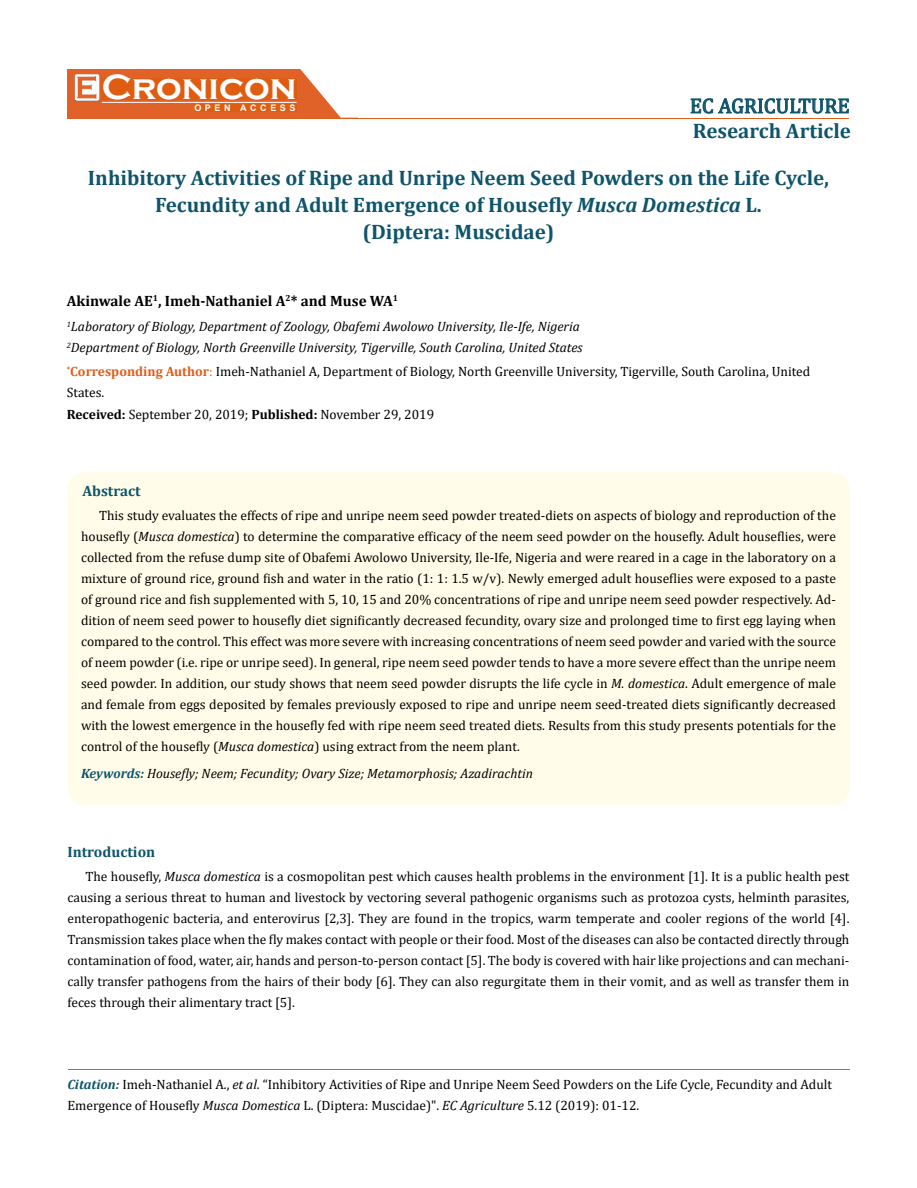
<style>
.page{position:relative;width:917px;height:1188px;background:#fff}
.page>*{position:absolute;margin:0;border:0;box-sizing:border-box;transform-origin:0 0}
.t1{font:700 36px "Copperplate Gothic";color:#fff}
.t2{font:700 21px/27px "Cambria";color:#0e546a;text-align:center}
.t3{font:21px "Cambria";color:#0e546a}
.t4{font:700 15px "Cambria";color:#000}
.t5{font:700 15px "Cambria";color:#0e546a}
.t6{font:13.5px/21px "Cambria";color:#000}
.t7{font:italic 13.5px/21px "Cambria";color:#000}
.t8{font:700 9px "Arial";letter-spacing:.4em;color:#fff}
.s1{font-style:italic}
.s2{font-weight:700;color:#e05d1a}
.s3{color:#e05d1a}
.s4{font-weight:700}
.s5{font-weight:700;color:#0e546a}
.s6{font-weight:700;font-style:italic;color:#0e546a}
</style>
<div class="page">
<div style="left:67px;top:70px;width:290px;height:49px;background:#e06228"></div>
<svg style="left:300px;top:69px;width:58px;height:49px"></svg>
<svg style="left:75px;top:100px;width:24px;height:1px"></svg>
<div style="left:102px;top:79px;width:195px;height:21px;background:#df5d11"></div>
<div style="left:194px;top:105px;width:103px;height:7px;background:#df5d11"></div>
<svg style="left:690px;top:98px;width:159px;height:16px"></svg>
<hr style="left:102px;top:102px;width:194px;height:1px;background:#fff">
<hr style="left:279px;top:118px;width:569px;height:1px;background:#e05d1a">
<hr style="left:68px;top:1070px;width:781px;height:1px;background:#e05d1a">
<div style="left:68px;top:472px;width:781px;height:333px;background:#fffde9;border-radius:18px"></div>
<img style="left:75px;top:74px;width:24px;height:26px">
<h1 class="t1" style="left:102px;top:68px;width:196px">Cronicon</h1>
<p class="t8" style="left:194px;top:102px;width:103px">OPEN ACCESS</p>
<h2 class="t3" style="left:689px;top:93px;width:161px">EC AGRICULTURE</h2>
<h2 class="t2" style="left:692px;top:116px;width:160px">Research Article</h2>
<h2 class="t2" style="left:88px;top:164px;width:742px">Inhibitory Activities of Ripe and Unripe Neem Seed Powders on the Life Cycle,<br>Fecundity and Adult Emergence of Housefly <span class="s1">Musca Domestica</span> L.<br>(Diptera: Muscidae)</h2>
<p class="t4" style="left:67px;top:290px;width:333px">Akinwale AE<sup>1</sup>, Imeh-Nathaniel A<sup>2</sup>* and Muse WA<sup>1</sup></p>
<p class="t7" style="left:67px;top:316px;width:517px"><sup>1</sup>Laboratory of Biology, Department of Zoology, Obafemi Awolowo University, Ile-Ife, Nigeria<br><sup>2</sup>Department of Biology, North Greenville University, Tigerville, South Carolina, United States</p>
<p class="t6" style="left:67px;top:361px;width:745px"><sup>*</sup><span class="s2">Corresponding Author</span><span class="s3">:</span> Imeh-Nathaniel A, Department of Biology, North Greenville University, Tigerville, South Carolina, United<br>States.</p>
<p class="t6" style="left:67px;top:404px;width:369px"><span class="s4">Received:</span> September 20, 2019; <span class="s4">Published:</span> November 29, 2019</p>
<p class="t5" style="left:83px;top:480px;width:60px">Abstract</p>
<p class="t6" style="left:81px;top:505px;width:756px;text-align:justify;text-indent:18px">This study evaluates the effects of ripe and unripe neem seed powder treated-diets on aspects of biology and reproduction of the housefly (<span class="s1">Musca domestica</span>) to determine the comparative efficacy of the neem seed powder on the housefly. Adult houseflies, were collected from the refuse dump site of Obafemi Awolowo University, Ile-Ife, Nigeria and were reared in a cage in the laboratory on a mixture of ground rice, ground fish and water in the ratio (1: 1: 1.5 w/v). Newly emerged adult houseflies were exposed to a paste of ground rice and fish supplemented with 5, 10, 15 and 20% concentrations of ripe and unripe neem seed powder respectively. Ad&shy;dition of neem seed power to housefly diet significantly decreased fecundity, ovary size and prolonged time to first egg laying when compared to the control. This effect was more severe with increasing concentrations of neem seed powder and varied with the source of neem powder (i.e. ripe or unripe seed). In general, ripe neem seed powder tends to have a more severe effect than the unripe neem seed powder. In addition, our study shows that neem seed powder disrupts the life cycle in <span class="s1">M. domestica</span>. Adult emergence of male and female from eggs deposited by females previously exposed to ripe and unripe neem seed-treated diets significantly decreased with the lowest emergence in the housefly fed with ripe neem seed treated diets. Results from this study presents potentials for the control of the housefly (<span class="s1">Musca domestica</span>) using extract from the neem plant.</p>
<p class="t7" style="left:81px;top:763px;width:453px"><span class="s5">Keywords:</span> Housefly; Neem; Fecundity; Ovary Size; Metamorphosis; Azadirachtin</p>
<p class="t5" style="left:67px;top:841px;width:89px">Introduction</p>
<p class="t6" style="left:67px;top:866px;width:783px;text-align:justify;text-indent:18px">The housefly, <span class="s1">Musca domestica</span> is a cosmopolitan pest which causes health problems in the environment [1]. It is a public health pest causing a serious threat to human and livestock by vectoring several pathogenic organisms such as protozoa cysts, helminth parasites, enteropathogenic bacteria, and enterovirus [2,3]. They are found in the tropics, warm temperate and cooler regions of the world [4].<br>Transmission takes place when the fly makes contact with people or their food. Most of the diseases can also be contacted directly through contamination of food, water, air, hands and person-to-person contact [5]. The body is covered with hair like projections and can mechani&shy;cally transfer pathogens from the hairs of their body [6]. They can also regurgitate them in their vomit, and as well as transfer them in feces through their alimentary tract [5].</p>
<p class="t6" style="left:67px;top:1074px;width:766px"><span class="s6">Citation:</span> Imeh-Nathaniel A., <span class="s1">et al</span>. “Inhibitory Activities of Ripe and Unripe Neem Seed Powders on the Life Cycle, Fecundity and Adult<br>Emergence of Housefly <span class="s1">Musca Domestica</span> L. (Diptera: Muscidae)". <span class="s1">EC Agriculture</span> 5.12 (2019): 01-12.</p>
</div>
